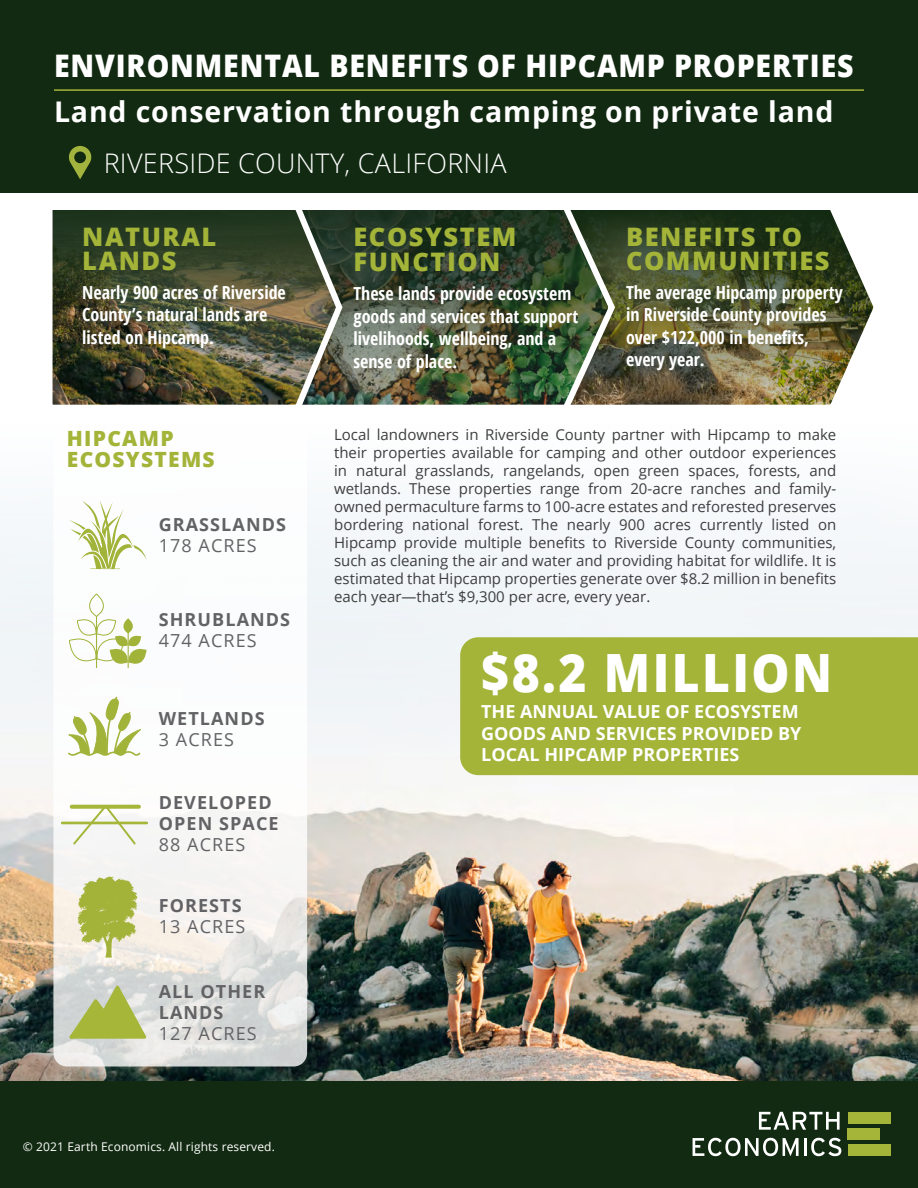
<style>
.page{position:relative;width:918px;height:1188px;background:#fff}
.page>*{position:absolute;margin:0;border:0;box-sizing:border-box;transform-origin:0 0}
.t1{font:800 52.8px "Open Sans";letter-spacing:.05em;color:#fff;scale:.91 1}
.t2{font:800 31.05px "Open Sans";letter-spacing:.03em;color:#fff;scale:.92 1}
.t3{font:700 28.5px "Open Sans";letter-spacing:.03em;color:#fff}
.t4{font:300 27px "Open Sans";letter-spacing:.01em;color:#fff}
.Bold_Title_-_EEGreen{font:800 25.5px/24px "Open Sans";letter-spacing:.06em;color:#a3b439}
.t5{font:800 21px/21px "Open Sans";letter-spacing:.06em;color:#a3b439}
.Basic_Body_Paragraph{font:700 18px/22.5px "Open Sans Condensed";color:#fff}
.t6{font:700 18px/21.6px "Open Sans";color:#fff}
.t7{font:700 18px/21px "Open Sans";letter-spacing:.06em;color:#636366}
.t8{font:18px "Open Sans";letter-spacing:.06em;color:#636366}
.t9{font:15px/18px "Open Sans";color:#3e3e3f;text-align:justify}
.t10{font:12px "Open Sans";letter-spacing:.01em;color:#fff}
</style>
<div class="page">
<img style="left:0;top:513px;width:918px;height:568px">
<div style="left:0;top:1081px;width:918px;height:107px;background:#122a12"></div>
<div style="left:0;top:0;width:918px;height:192px;background:#122a12"></div>
<hr style="left:54px;top:89px;width:810px;height:2px;background:#a3b439">
<img style="left:618px;top:210px;width:256px;height:195px">
<img style="left:346px;top:210px;width:272px;height:195px">
<img style="left:52px;top:210px;width:294px;height:195px">
<svg style="left:69px;top:146px;width:22px;height:33px"></svg>
<div style="left:460px;top:637px;width:458px;height:138px;background:#a3b439"></div>
<svg style="left:53px;top:417px;width:254px;height:649px"></svg>
<svg style="left:69px;top:501px;width:78px;height:68px"></svg>
<svg style="left:73px;top:804px;width:63px;height:41px"></svg>
<svg style="left:70px;top:805px;width:71px;height:4px"></svg>
<hr style="left:61px;top:822px;width:87px;height:2px;background:#a5b639">
<svg style="left:68px;top:696px;width:73px;height:60px"></svg>
<div style="left:89px;top:594px;width:15px;height:23px;border:1px solid #a2b33a;border-radius:50%"></div>
<svg style="left:69px;top:616px;width:78px;height:52px"></svg>
<svg style="left:78px;top:877px;width:60px;height:81px;background:#bfc878"></svg>
<svg style="left:69px;top:985px;width:78px;height:55px;background:#bcc684"></svg>
<svg style="left:759px;top:1112px;width:81px;height:18px"></svg>
<svg style="left:693px;top:1138px;width:106px;height:18px"></svg>
<hr style="left:804px;top:1138px;width:3px;height:18px;background:#fff">
<svg style="left:811px;top:1138px;width:30px;height:18px"></svg>
<div style="left:848px;top:1112px;width:43px;height:11px;background:#a4b539"></div>
<div style="left:848px;top:1128px;width:32px;height:12px;background:#a4b539"></div>
<div style="left:848px;top:1144px;width:43px;height:12px;background:#a4b539"></div>
<p class="t2" style="left:54px;top:42px;width:871px">ENVIRONMENTAL BENEFITS OF HIPCAMP PROPERTIES</p>
<p class="t3" style="left:54px;top:91px;width:781px">Land conservation through camping on private land</p>
<p class="t4" style="left:104px;top:145px;width:404px">RIVERSIDE COUNTY, CALIFORNIA</p>
<p class="Bold_Title_-_EEGreen" style="left:82px;top:223px;width:135px">NATURAL<br>LANDS</p>
<p class="Basic_Body_Paragraph" style="left:82px;top:281px;width:205px">Nearly 900 acres of Riverside<br>County’s natural lands are listed on Hipcamp.</p>
<p class="Bold_Title_-_EEGreen" style="left:353px;top:222px;width:165px;line-height:25.5px">ECOSYSTEM<br>FUNCTION</p>
<p class="Basic_Body_Paragraph" style="left:353px;top:282px;width:226px">These lands provide ecosystem goods and services that support livelihoods, wellbeing, and a sense of place.</p>
<p class="Bold_Title_-_EEGreen" style="left:626px;top:223px;width:205px">BENEFITS TO<br>COMMUNITIES</p>
<p class="Basic_Body_Paragraph" style="left:626px;top:281px;width:218px">The average Hipcamp property in Riverside County provides over $122,000 in benefits, every year.</p>
<p class="t5" style="left:67px;top:427px;width:149px">HIPCAMP<br>ECOSYSTEMS</p>
<p class="t7" style="left:159px;top:514px;width:129px">GRASSLANDS</p>
<p class="t8" style="left:159px;top:533px;width:99px">178 ACRES</p>
<p class="t7" style="left:159px;top:609px;width:133px">SHRUBLANDS</p>
<p class="t8" style="left:159px;top:628px;width:99px">474 ACRES</p>
<p class="t7" style="left:159px;top:708px;width:107px">WETLANDS</p>
<p class="t8" style="left:159px;top:727px;width:77px">3 ACRES</p>
<p class="t7" style="left:159px;top:791px;width:121px">DEVELOPED<br>OPEN SPACE</p>
<p class="t8" style="left:159px;top:832px;width:88px">88 ACRES</p>
<p class="t7" style="left:159px;top:895px;width:84px">FORESTS</p>
<p class="t8" style="left:159px;top:914px;width:88px">13 ACRES</p>
<p class="t7" style="left:159px;top:981px;width:108px">ALL OTHER<br>LANDS</p>
<p class="t8" style="left:159px;top:1022px;width:99px">127 ACRES</p>
<p class="t10" style="left:23px;top:1138px;width:254px">© 2021 Earth Economics. All rights reserved.</p>
<p class="t9" style="left:334px;top:425px;width:504px">Local landowners in Riverside County partner with Hipcamp to make their properties available for camping and other outdoor experiences in natural grasslands, rangelands, open green spaces, forests, and wetlands. These properties range from 20-acre ranches and family&shy;owned permaculture farms to 100-acre estates and reforested preserves bordering national forest. The nearly 900 acres currently listed on Hipcamp provide multiple benefits to Riverside County communities, such as cleaning the air and water and providing habitat for wildlife. It is estimated that Hipcamp properties generate over $8.2 million in benefits each year—that’s $9,300 per acre, every year.</p>
<p class="t1" style="left:481px;top:632px;width:387px">$8.2 MILLION</p>
<p class="t6" style="left:481px;top:700px;width:322px">THE ANNUAL VALUE OF ECOSYSTEM<br>GOODS AND SERVICES PROVIDED BY<br>LOCAL HIPCAMP PROPERTIES</p>
</div>
